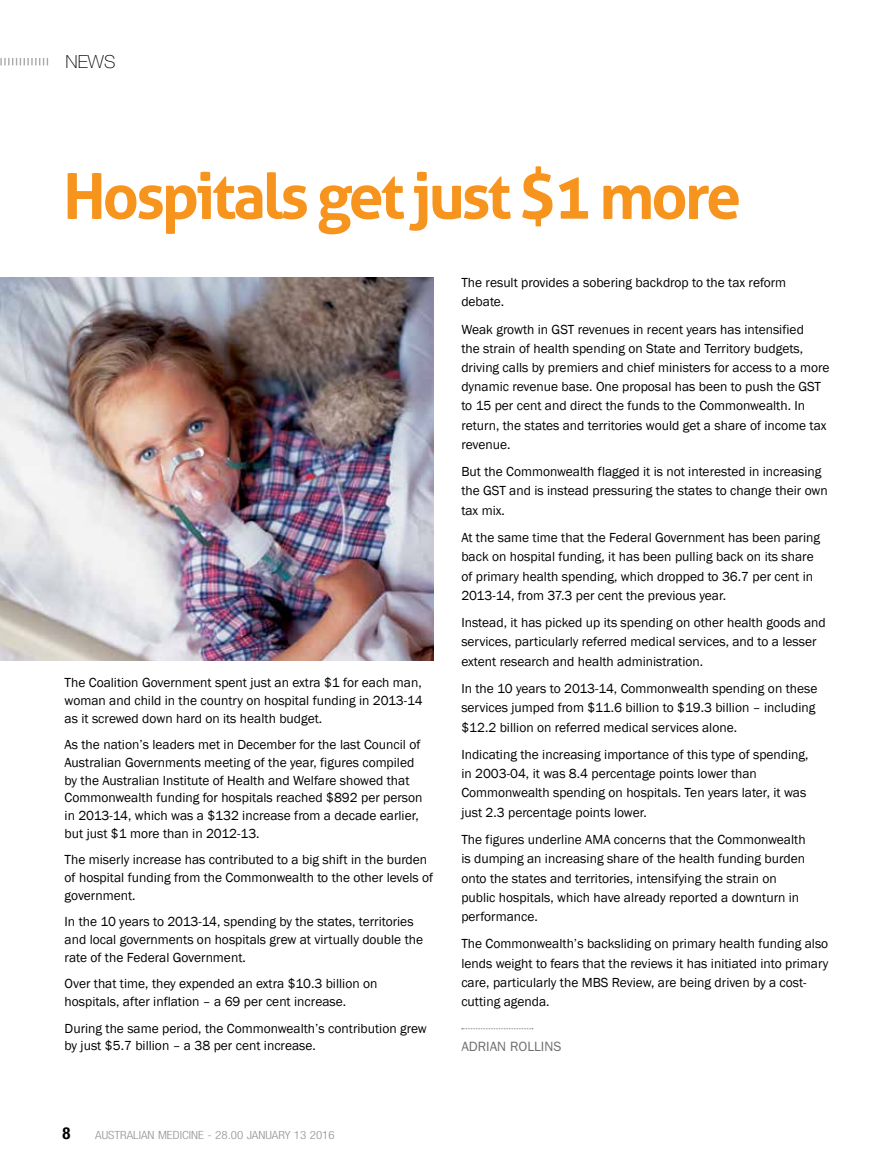
<style>
.page{position:relative;width:893px;height:1170px;background:#fff}
.page>*{position:absolute;margin:0;border:0;box-sizing:border-box;transform-origin:0 0}
.t1{font:700 63px "Aller";letter-spacing:-.05em;color:#f7941e}
.t2{font:100 18px "Helvetica Neue";color:#000}
.t3{font:13.5px/19.2px "Franklin Gothic";color:#000}
.t4{font:13.5px "ITC Franklin Gothic Std";color:#6d6e71}
.t5{font:300 condensed 11.25px "Helvetica Neue";color:#939598;scale:1.15 1}
.s1{font-weight:700;font-size:16.5px;color:#000}
.s2{font-weight:700;color:#fff}
</style>
<div class="page">
<svg style="left:0;top:58px;width:48px;height:7px"></svg>
<svg style="left:462px;top:1028px;width:71px;height:1px"></svg>
<img style="left:0;top:277px;width:433px;height:383px">
<h2 class="t2" style="left:66px;top:52px;width:51px">NEWS</h2>
<h1 class="t1" style="left:63px;top:157px;width:680px">Hospitals get just $1 more</h1>
<p class="t3" style="left:65px;top:673px;width:360px;line-height:17.9px;text-align:justify">The Coalition Government spent just an extra $1 for each man, woman and child in the country on hospital funding in 2013-14 as it screwed down hard on its health budget.</p>
<p class="t3" style="left:65px;top:735px;width:359px;line-height:17.9px">As the nation’s leaders met in December for the last Council of Australian Governments meeting of the year, figures compiled by the Australian Institute of Health and Welfare showed that Commonwealth funding for hospitals reached $892 per person in 2013-14, which was a $132 increase from a decade earlier, but just $1 more than in 2012-13.</p>
<p class="t3" style="left:65px;top:851px;width:370px;line-height:17.9px">The miserly increase has contributed to a big shift in the burden of hospital funding from the Commonwealth to the other levels of government.</p>
<p class="t3" style="left:65px;top:913px;width:360px;line-height:17.9px">In the 10 years to 2013-14, spending by the states, territories and local governments on hospitals grew at virtually double the rate of the Federal Government.</p>
<p class="t3" style="left:65px;top:975px;width:314px;line-height:17.9px">Over that time, they expended an extra $10.3 billion on hospitals, after inflation – a 69 per cent increase.</p>
<p class="t3" style="left:65px;top:1019px;width:364px;line-height:17.9px">During the same period, the Commonwealth’s contribution grew by just $5.7 billion – a 38 per cent increase.</p>
<p class="t3" style="left:461px;top:273px;width:326px">The result provides a sobering backdrop to the tax reform debate.</p>
<p class="t3" style="left:461px;top:320px;width:370px">Weak growth in GST revenues in recent years has intensified<br>the strain of health spending on State and Territory budgets, driving calls by premiers and chief ministers for access to a more dynamic revenue base. One proposal has been to push the GST to 15 per cent and direct the funds to the Commonwealth. In return, the states and territories would get a share of income tax revenue.</p>
<p class="t3" style="left:461px;top:462px;width:368px">But the Commonwealth flagged it is not interested in increasing the GST and is instead pressuring the states to change their own tax mix.</p>
<p class="t3" style="left:461px;top:528px;width:360px">At the same time that the Federal Government has been paring back on hospital funding, it has been pulling back on its share of primary health spending, which dropped to 36.7 per cent in 2013-14, from 37.3 per cent the previous year.</p>
<p class="t3" style="left:461px;top:613px;width:366px">Instead, it has picked up its spending on other health goods and services, particularly referred medical services, and to a lesser extent research and health administration.</p>
<p class="t3" style="left:461px;top:679px;width:358px">In the 10 years to 2013-14, Commonwealth spending on these services jumped from $11.6 billion to $19.3 billion – including $12.2 billion on referred medical services alone.</p>
<p class="t3" style="left:461px;top:745px;width:349px">Indicating the increasing importance of this type of spending, in 2003-04, it was 8.4 percentage points lower than Commonwealth spending on hospitals. Ten years later, it was just 2.3 percentage points lower.</p>
<p class="t3" style="left:461px;top:830px;width:346px">The figures underline AMA concerns that the Commonwealth is dumping an increasing share of the health funding burden onto the states and territories, intensifying the strain on public hospitals, which have already reported a downturn in performance.</p>
<p class="t3" style="left:461px;top:934px;width:369px">The Commonwealth’s backsliding on primary health funding also lends weight to fears that the reviews it has initiated into primary care, particularly the MBS Review, are being driven by a cost&shy;cutting agenda.</p>
<p class="t4" style="left:461px;top:1038px;width:102px">ADRIAN ROLLINS</p>
<p class="t5" style="left:63px;top:1128px;width:238px"><span class="s1">8</span> <span class="s2">8</span> AUSTRALIAN MEDICINE - 28.00 JANUARY 13 2016</p>
</div>
